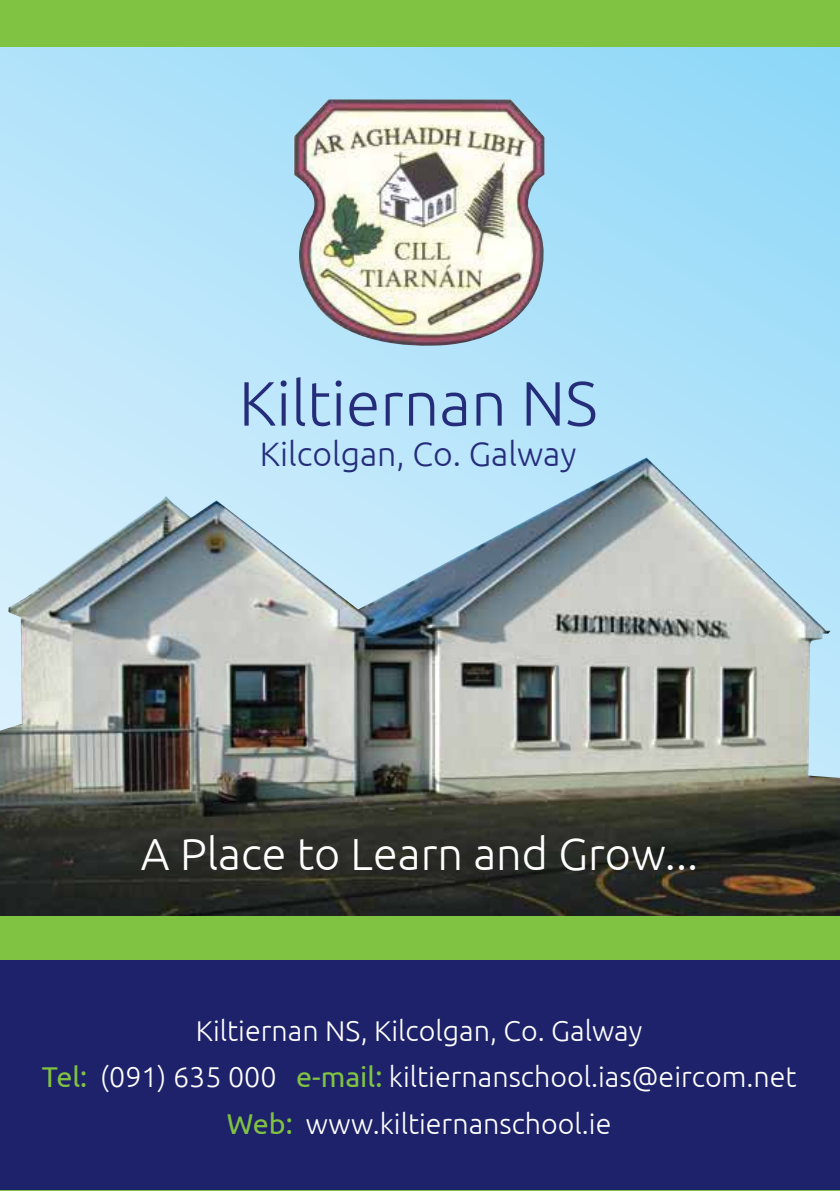
<style>
.page{position:relative;width:840px;height:1191px;background:#fff}
.page>*{position:absolute;margin:0;border:0;box-sizing:border-box;transform-origin:0 0}
.t1{font:300 62.4px "Ubuntu";color:#252d7b}
.t2{font:300 45px "Ubuntu";color:#fff}
.t3{font:300 33.8px "Ubuntu";color:#252d7b}
.t4{font:300 28.6px/46px "Ubuntu";color:#fff;text-align:center}
.s1{font-weight:400;color:#80c342}
</style>
<div class="page">
<svg style="left:0;top:46px;width:839px;height:411px;background:#aee1f9"></svg>
<img style="left:0;top:457px;width:839px;height:459px">
<div style="left:0;top:938px;width:839px;height:253px;background:#1d226a"></div>
<div style="left:0;top:916px;width:839px;height:44px;background:#80c342"></div>
<div style="left:0;top:0;width:839px;height:46px;background:#80c342"></div>
<img style="left:289px;top:99px;width:260px;height:249px">
<hr style="left:0;top:1190px;width:839px;height:1px;background:#80c342">
<h1 class="t1" style="left:239px;top:366px;width:360px">Kiltiernan NS</h1>
<p class="t3" style="left:260px;top:434px;width:318px">Kilcolgan, Co. Galway</p>
<h2 class="t2" style="left:141px;top:827px;width:558px">A Place to Learn and Grow...</h2>
<p class="t4" style="left:42px;top:1007px;width:755px">Kiltiernan NS, Kilcolgan, Co. Galway<br><span class="s1">Tel:</span> (091) 635 000 <span class="s1">e-mail:</span> kiltiernanschool.ias@eircom.net<br><span class="s1">Web:</span> www.kiltiernanschool.ie</p>
</div>
